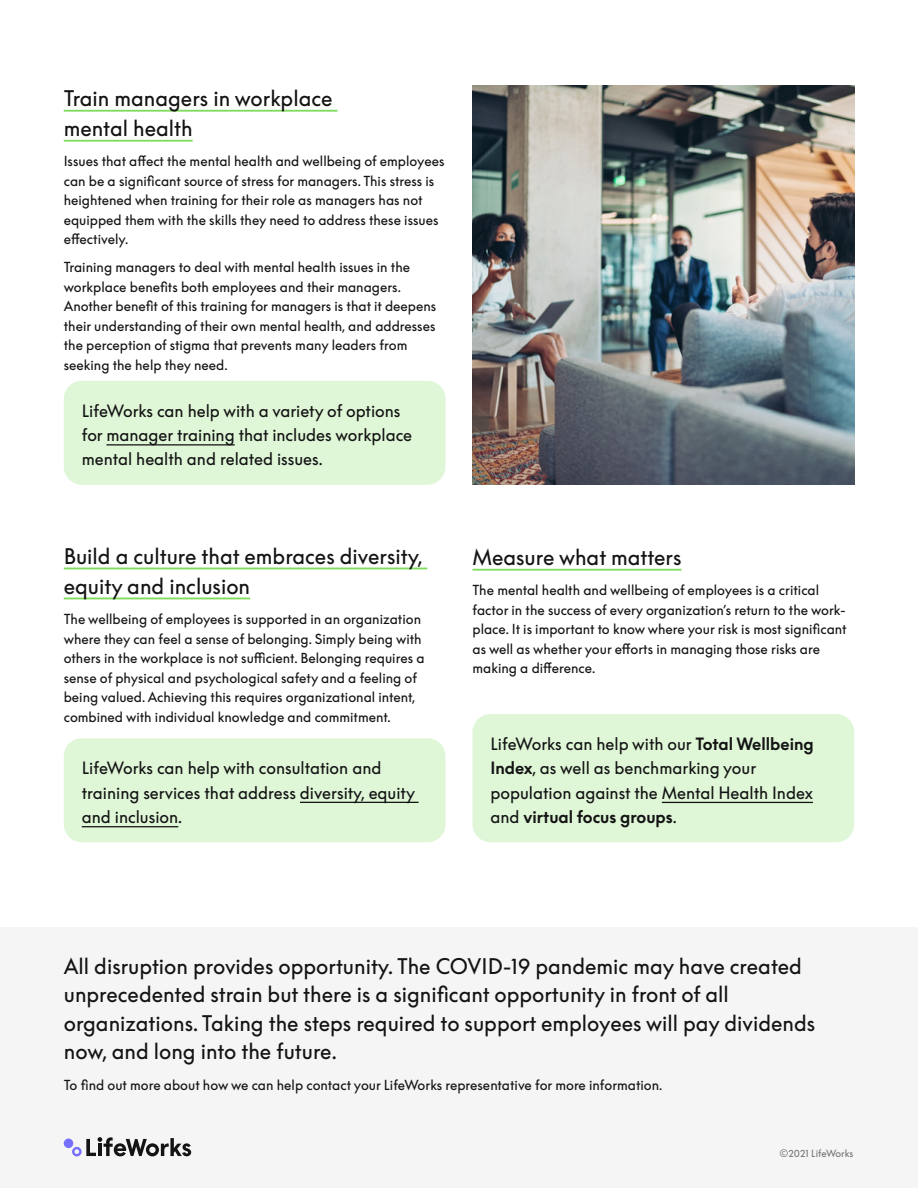
<style>
.page{position:relative;width:918px;height:1188px;background:#fff}
.page>*{position:absolute;margin:0;border:0;box-sizing:border-box;transform-origin:0 0}
.Subhead{font:21px/28.5px "Supreme LL";color:#141414}
.Subhead_Underline_Gr{font:21px/30px "Supreme LL";color:#141414}
.Inline_CTA_Body{font:16.5px/24.5px "Supreme LL";color:#141414}
.Body{font:13.5px/19.5px "Supreme LL";color:#141414}
.Legal{font:9.75px "Supreme LL";color:#767676}
.s1{font-family:"Supreme LL Bold Flat"}
</style>
<div class="page">
<hr style="left:64px;top:110px;width:274px;height:2px;background:#81db60">
<hr style="left:64px;top:140px;width:129px;height:2px;background:#81db60">
<hr style="left:64px;top:568px;width:363px;height:1px;background:#81db60">
<hr style="left:64px;top:598px;width:186px;height:1px;background:#81db60">
<hr style="left:472px;top:569px;width:209px;height:2px;background:#81db60">
<div style="left:64px;top:381px;width:381px;height:104px;background:#dff6d7;border-radius:18px"></div>
<hr style="left:106px;top:444px;width:129px;height:2px;background:#141414">
<div style="left:64px;top:738px;width:381px;height:104px;background:#dff6d7;border-radius:18px"></div>
<hr style="left:300px;top:802px;width:119px;height:1px;background:#141414">
<hr style="left:82px;top:826px;width:96px;height:1px;background:#141414">
<img style="left:472px;top:85px;width:382px;height:400px">
<div style="left:472px;top:714px;width:382px;height:128px;background:#dff6d7;border-radius:18px"></div>
<hr style="left:662px;top:802px;width:151px;height:1px;background:#141414">
<div style="left:0;top:927px;width:918px;height:261px;background:#f5f5f5"></div>
<div style="left:64px;top:1139px;width:9px;height:9px;background:#756eff;border-radius:50%"></div>
<svg style="left:72px;top:1137px;width:119px;height:19px"></svg>
<p class="Subhead_Underline_Gr" style="left:64px;top:84px;width:270px">Train managers in workplace mental health</p>
<p class="Body" style="left:64px;top:152px;width:382px">Issues that affect the mental health and wellbeing of employees can be a significant source of stress for managers. This stress is heightened when training for their role as managers has not equipped them with the skills they need to address these issues effectively.</p>
<p class="Body" style="left:64px;top:258px;width:374px">Training managers to deal with mental health issues in the workplace benefits both employees and their managers.<br>Another benefit of this training for managers is that it deepens their understanding of their own mental health, and addresses the perception of stigma that prevents many leaders from seeking the help they need.</p>
<p class="Inline_CTA_Body" style="left:82px;top:399px;width:332px">LifeWorks can help with a variety of options for manager training that includes workplace mental health and related issues.</p>
<p class="Subhead_Underline_Gr" style="left:64px;top:542px;width:361px">Build a culture that embraces diversity, equity and inclusion</p>
<p class="Body" style="left:64px;top:610px;width:362px">The wellbeing of employees is supported in an organization where they can feel a sense of belonging. Simply being with others in the workplace is not sufficient. Belonging requires a sense of physical and psychological safety and a feeling of being valued. Achieving this requires organizational intent, combined with individual knowledge and commitment.</p>
<p class="Inline_CTA_Body" style="left:82px;top:756px;width:335px">LifeWorks can help with consultation and training services that address diversity, equity and inclusion.</p>
<p class="Subhead_Underline_Gr" style="left:472px;top:543px;width:210px">Measure what matters</p>
<p class="Body" style="left:472px;top:581px;width:376px">The mental health and wellbeing of employees is a critical factor in the success of every organization’s return to the work&shy;place. It is important to know where your risk is most significant as well as whether your efforts in managing those risks are making a difference.</p>
<p class="Inline_CTA_Body" style="left:490px;top:732px;width:325px">LifeWorks can help with our <span class="s1">Total Wellbeing Index</span>, as well as benchmarking your population against the Mental Health Index and <span class="s1">virtual focus groups</span>.</p>
<p class="Subhead" style="left:64px;top:952px;width:753px">All disruption provides opportunity. The COVID-19 pandemic may have created unprecedented strain but there is a significant opportunity in front of all organizations. Taking the steps required to support employees will pay dividends now, and long into the future.</p>
<p class="Body" style="left:64px;top:1076px;width:600px">To find out more about how we can help contact your LifeWorks representative for more information.</p>
<p class="Legal" style="left:780px;top:1148px;width:75px">©2021 LifeWorks</p>
</div>
